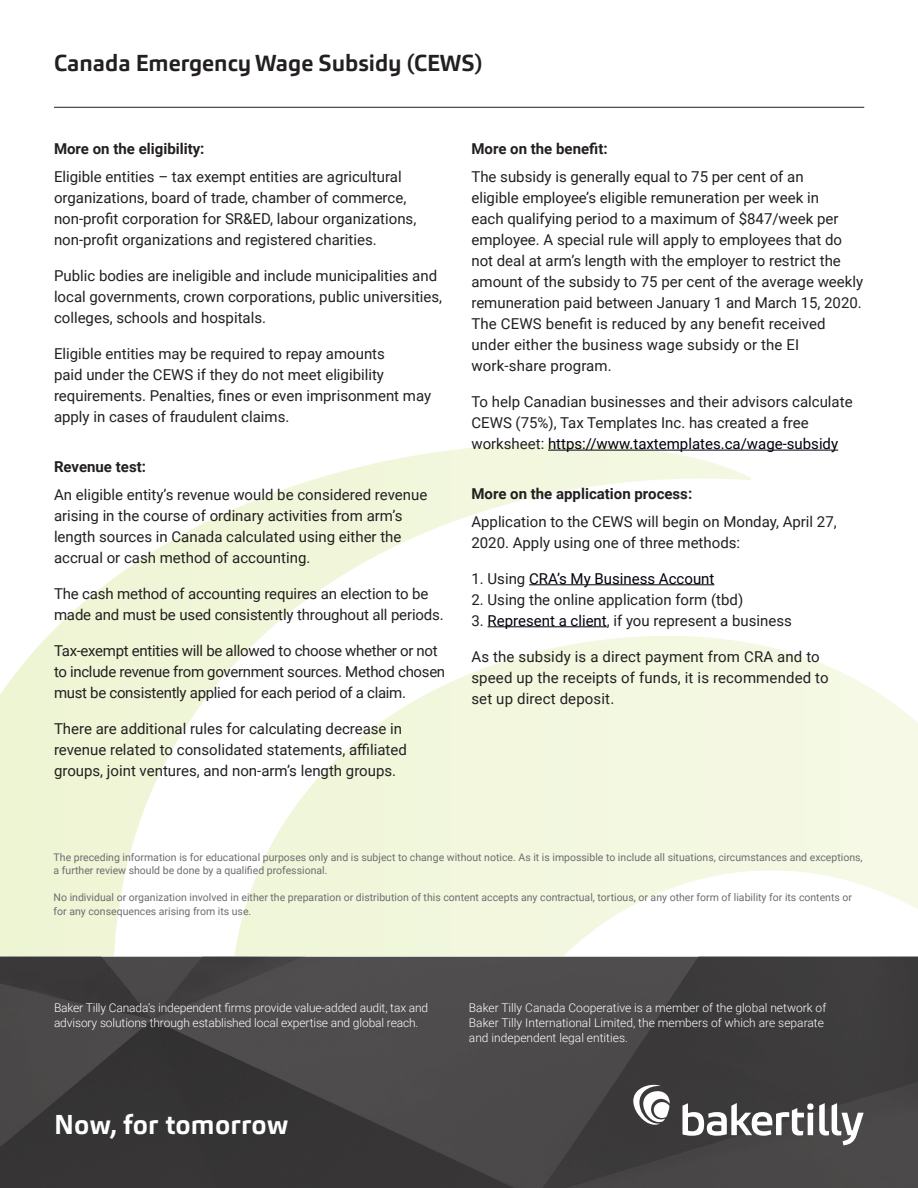
<style>
.page{position:relative;width:918px;height:1188px;background:#fff}
.page>*{position:absolute;margin:0;border:0;box-sizing:border-box;transform-origin:0 0}
.INSIDE_BODY_COPY{font:700 27px "Carnac";letter-spacing:.01em;color:#fff}
.INSIDE_BODY_COPY-2{font:700 22.8px "Carnac";color:#231f20}
.INSIDE_BODY_COPY-3{font:15px/21px "Roboto";color:#231f20}
.INSIDE_BODY_COPY-4{font:15px/21px "Roboto";letter-spacing:-.02em;color:#231f20}
.INSIDE_BODY_COPY-5{font:700 15px "Roboto";color:#231f20}
.t1{font:15px "Roboto";color:#00000c}
.BOILERPLATE_CONTACT{font:300 12px/15px "Roboto";color:#fff}
.t2{font:10.5px/13.5px "Roboto";color:#6c6d70}
.s1{color:#00000c}
.s2{color:#231f20}
</style>
<div class="page">
<svg style="left:0;top:957px;width:918px;height:231px;background:#434141"></svg>
<svg style="left:683px;top:1103px;width:181px;height:42px"></svg>
<svg style="left:633px;top:1085px;width:37px;height:40px"></svg>
<hr style="left:548px;top:450px;width:290px;height:1px;background:#00000c">
<hr style="left:529px;top:584px;width:185px;height:1px;background:#00000c">
<hr style="left:488px;top:626px;width:119px;height:1px;background:#00000c">
<hr style="left:54px;top:107px;width:810px;height:1px;background:#231f20">
<p class="INSIDE_BODY_COPY-2" style="left:54px;top:49px;width:430px">Canada Emergency Wage Subsidy (CEWS)</p>
<p class="INSIDE_BODY_COPY-5" style="left:54px;top:138px;width:152px">More on the eligibility:</p>
<p class="INSIDE_BODY_COPY-3" style="left:54px;top:166px;width:364px">Eligible entities – tax exempt entities are agricultural organizations, board of trade, chamber of commerce, non-profit corporation for SR&amp;ED, labour organizations, non-profit organizations and registered charities.</p>
<p class="INSIDE_BODY_COPY-3" style="left:54px;top:265px;width:390px">Public bodies are ineligible and include municipalities and local governments, crown corporations, public universities, colleges, schools and hospitals.</p>
<p class="INSIDE_BODY_COPY-3" style="left:54px;top:343px;width:379px">Eligible entities may be required to repay amounts<br>paid under the CEWS if they do not meet eligibility requirements. Penalties, fines or even imprisonment may apply in cases of fraudulent claims.</p>
<p class="INSIDE_BODY_COPY-5" style="left:54px;top:456px;width:94px">Revenue test:</p>
<p class="INSIDE_BODY_COPY-3" style="left:54px;top:483px;width:375px">An eligible entity’s revenue would be considered revenue arising in the course of ordinary activities from arm’s length sources in Canada calculated using either the accrual or cash method of accounting.</p>
<p class="INSIDE_BODY_COPY-3" style="left:54px;top:582px;width:391px">The cash method of accounting requires an election to be made and must be used consistently throughout all periods.</p>
<p class="INSIDE_BODY_COPY-4" style="left:54px;top:639px;width:393px">Tax-exempt entities will be allowed to choose whether or not to include revenue from government sources. Method chosen must be consistently applied for each period of a claim.</p>
<p class="INSIDE_BODY_COPY-3" style="left:54px;top:717px;width:354px">There are additional rules for calculating decrease in revenue related to consolidated statements, affiliated groups, joint ventures, and non-arm’s length groups.</p>
<p class="INSIDE_BODY_COPY-5" style="left:471px;top:138px;width:138px">More on the benefit:</p>
<p class="INSIDE_BODY_COPY-3" style="left:471px;top:166px;width:393px">The subsidy is generally equal to 75 per cent of an<br>eligible employee’s eligible remuneration per week in<br>each qualifying period to a maximum of $847/week per employee. A special rule will apply to employees that do not deal at arm’s length with the employer to restrict the amount of the subsidy to 75 per cent of the average weekly remuneration paid between January 1 and March 15, 2020.</p>
<p class="INSIDE_BODY_COPY-3" style="left:471px;top:313px;width:356px">The CEWS benefit is reduced by any benefit received under either the business wage subsidy or the EI work-share program.</p>
<p class="INSIDE_BODY_COPY-3" style="left:471px;top:391px;width:383px">To help Canadian businesses and their advisors calculate<br>CEWS (75%), Tax Templates Inc. has created a free worksheet: <span class="s1">https://www.taxtemplates.ca/wage-subsidy</span></p>
<p class="INSIDE_BODY_COPY-5" style="left:471px;top:483px;width:222px">More on the application process:</p>
<p class="INSIDE_BODY_COPY-3" style="left:471px;top:510px;width:367px">Application to the CEWS will begin on Monday, April 27,<br>2020. Apply using one of three methods:</p>
<p class="t1" style="left:471px;top:568px;width:245px"><span class="s2">1. Using</span> CRA’s My Business Account</p>
<p class="INSIDE_BODY_COPY-3" style="left:471px;top:588px;width:273px">2. Using the online application form (tbd)</p>
<p class="INSIDE_BODY_COPY-3" style="left:471px;top:609px;width:322px">3. <span class="s1">Represent a client</span>, if you represent a business</p>
<p class="INSIDE_BODY_COPY-3" style="left:471px;top:645px;width:359px">As the subsidy is a direct payment from CRA and to speed up the receipts of funds, it is recommended to set up direct deposit.</p>
<p class="t2" style="left:54px;top:850px;width:811px">The preceding information is for educational purposes only and is subject to change without notice. As it is impossible to include all situations, circumstances and exceptions, a further review should be done by a qualified professional.</p>
<p class="t2" style="left:54px;top:890px;width:800px">No individual or organization involved in either the preparation or distribution of this content accepts any contractual, tortious, or any other form of liability for its contents or for any consequences arising from its use.</p>
<p class="BOILERPLATE_CONTACT" style="left:54px;top:1000px;width:376px">Baker Tilly Canada’s independent firms provide value-added audit, tax and advisory solutions through established local expertise and global reach.</p>
<p class="BOILERPLATE_CONTACT" style="left:469px;top:1000px;width:359px">Baker Tilly Canada Cooperative is a member of the global network of<br>Baker Tilly International Limited, the members of which are separate and independent legal entities.</p>
<p class="INSIDE_BODY_COPY" style="left:54px;top:1107px;width:236px">Now, for tomorrow</p>
</div>
